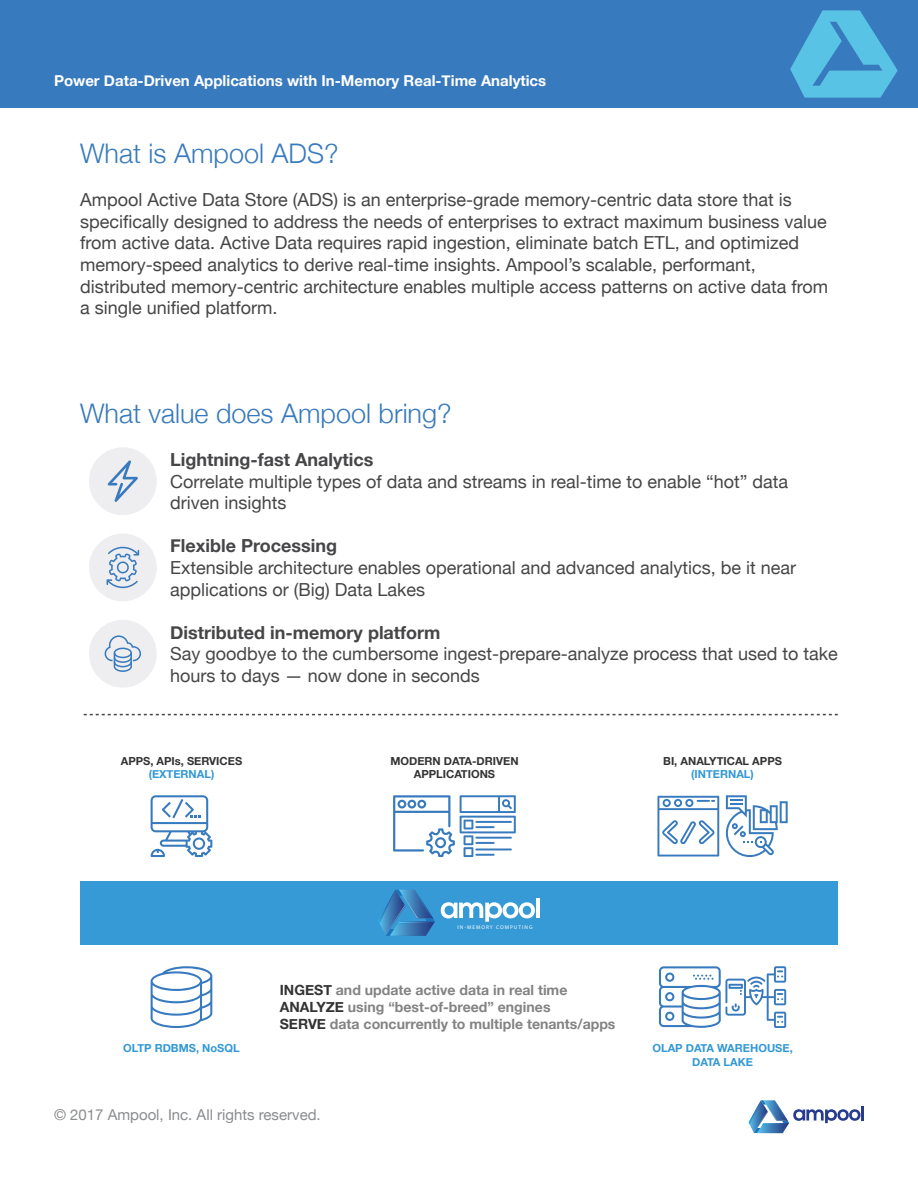
<style>
.page{position:relative;width:918px;height:1188px;background:#fff}
.page>*{position:absolute;margin:0;border:0;box-sizing:border-box;transform-origin:0 0}
.t1{font:300 27px "Helvetica Neue";color:#387abe}
.t2{font:18px/21.6px "Helvetica Neue";color:#464547}
.t3{font:700 18px "Helvetica Neue";color:#464547}
.t4{font:700 15px "Helvetica Neue";color:#fff}
.t5{font:15px "Helvetica Neue";color:#8a8c8e}
.t6{font:700 14.1px/17px "Helvetica Neue";color:#838383}
.t7{font:700 11.1px/13.4px "Helvetica Neue";color:#333;text-align:center}
.t8{font:700 11.1px/13.4px "Helvetica Neue";color:#3398d5;text-align:center}
.t9{font:5.4px "ITC Avant Garde Std";letter-spacing:.19em;color:#fff}
.s1{color:#333}
</style>
<div class="page">
<hr style="left:861px;top:1106px;width:3px;height:15px;background:#283c8f">
<svg style="left:749px;top:1100px;width:112px;height:33px"></svg>
<div style="left:0;top:0;width:918px;height:108px;background:#387abe"></div>
<svg style="left:790px;top:10px;width:108px;height:88px"></svg>
<div style="left:89px;top:447px;width:68px;height:68px;background:#eeedf0;border-radius:50%"></div>
<div style="left:89px;top:534px;width:68px;height:67px;background:#eeedf0;border-radius:50%"></div>
<div style="left:89px;top:620px;width:68px;height:68px;background:#eeedf0;border-radius:50%"></div>
<svg style="left:84px;top:714px;width:754px;height:1px"></svg>
<svg style="left:105px;top:635px;width:36px;height:37px"></svg>
<svg style="left:107px;top:547px;width:32px;height:41px"></svg>
<svg style="left:108px;top:460px;width:30px;height:42px"></svg>
<div style="left:80px;top:881px;width:758px;height:64px;background:#359ad5"></div>
<svg style="left:441px;top:902px;width:94px;height:20px"></svg>
<hr style="left:536px;top:898px;width:4px;height:20px;background:#fff">
<svg style="left:378px;top:890px;width:57px;height:46px"></svg>
<svg style="left:151px;top:966px;width:61px;height:62px"></svg>
<svg style="left:659px;top:966px;width:127px;height:62px"></svg>
<svg style="left:726px;top:795px;width:62px;height:62px"></svg>
<svg style="left:657px;top:796px;width:62px;height:61px"></svg>
<svg style="left:393px;top:795px;width:123px;height:62px"></svg>
<svg style="left:151px;top:795px;width:61px;height:62px"></svg>
<p class="t4" style="left:54px;top:69px;width:494px">Power Data-Driven Applications with In-Memory Real-Time Analytics</p>
<h1 class="t1" style="left:80px;top:132px;width:260px">What is Ampool ADS?</h1>
<p class="t2" style="left:80px;top:190px;width:750px">Ampool Active Data Store (ADS) is an enterprise-grade memory-centric data store that is specifically designed to address the needs of enterprises to extract maximum business value from active data. Active Data requires rapid ingestion, eliminate batch ETL, and optimized memory-speed analytics to derive real-time insights. Ampool’s scalable, performant, distributed memory-centric architecture enables multiple access patterns on active data from a single unified platform.</p>
<h1 class="t1" style="left:80px;top:391px;width:373px">What value does Ampool bring?</h1>
<p class="t3" style="left:170px;top:446px;width:205px">Lightning-fast Analytics</p>
<p class="t2" style="left:170px;top:471px;width:620px">Correlate multiple types of data and streams in real-time to enable “hot” data driven insights</p>
<p class="t3" style="left:170px;top:532px;width:168px">Flexible Processing</p>
<p class="t2" style="left:170px;top:558px;width:628px">Extensible architecture enables operational and advanced analytics, be it near applications or (Big) Data Lakes</p>
<p class="t3" style="left:170px;top:618px;width:272px">Distributed in-memory platform</p>
<p class="t2" style="left:170px;top:644px;width:669px">Say goodbye to the cumbersome ingest-prepare-analyze process that used to take hours to days — now done in seconds</p>
<p class="t7" style="left:121px;top:754px;width:123px">APPS, APIs, SERVICES</p>
<p class="t8" style="left:149px;top:767px;width:67px">(EXTERNAL)</p>
<p class="t7" style="left:390px;top:754px;width:130px">MODERN DATA-DRIVEN<br>APPLICATIONS</p>
<p class="t7" style="left:663px;top:754px;width:120px">BI, ANALYTICAL APPS</p>
<p class="t8" style="left:691px;top:767px;width:64px">(INTERNAL)</p>
<p class="t9" style="left:457px;top:924px;width:77px">IN-MEMORY COMPUTING</p>
<p class="t6" style="left:280px;top:981px;width:337px"><span class="s1">INGEST</span> and update active data in real time<br><span class="s1">ANALYZE</span> using “best-of-breed” engines<br><span class="s1">SERVE</span> data concurrently to multiple tenants/apps</p>
<p class="t8" style="left:123px;top:1041px;width:118px">OLTP RDBMS, NoSQL</p>
<p class="t8" style="left:652px;top:1041px;width:142px">OLAP DATA WAREHOUSE,<br>DATA LAKE</p>
<p class="t5" style="left:54px;top:1104px;width:268px">© 2017 Ampool, Inc. All rights reserved.</p>
</div>
